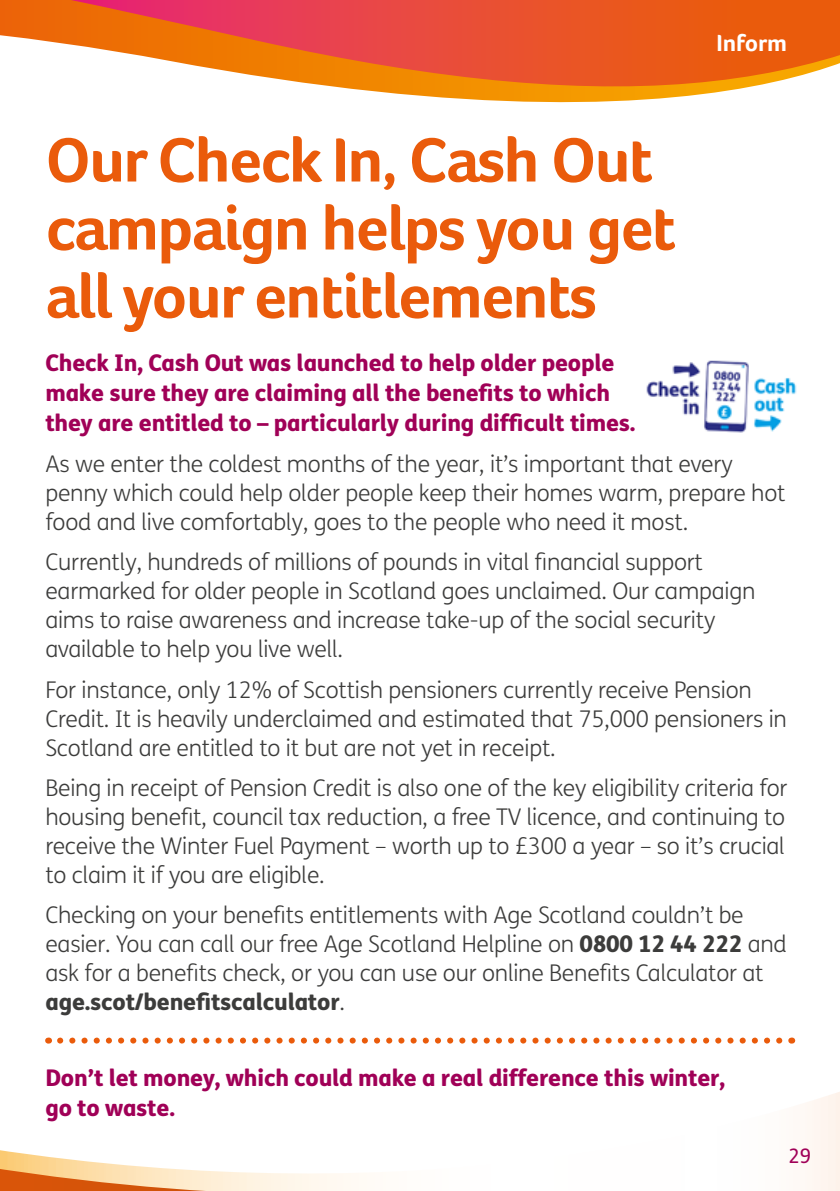
<style>
.page{position:relative;width:840px;height:1191px;background:#fff}
.page>*{position:absolute;margin:0;border:0;box-sizing:border-box;transform-origin:0 0}
.t1{font:700 64px/68px "Foco Age UK";letter-spacing:-.025em;color:#ea5b0b}
.t2{font:700 24px "Foco Age UK";color:#fff}
.t3{font:300 23px/29px "FS Me";letter-spacing:-.01em;color:#3c3c3b}
.t4{font:800 23px/30px "FS Me";letter-spacing:-.01em;color:#a00057}
.t5{font:20px "FS Me";color:#a00057}
.s1{font-weight:800}
</style>
<div class="page">
<div style="left:805px;top:1092px;width:34px;height:99px;background:#fef5ef"></div>
<svg style="left:0;top:1150px;width:359px;height:41px"></svg>
<svg style="left:0;top:0;width:839px;height:103px"></svg>
<img style="left:646px;top:360px;width:151px;height:73px">
<svg style="left:60px;top:1037px;width:723px;height:6px"></svg>
<p class="t2" style="left:716px;top:29px;width:72px">Inform</p>
<h1 class="t1" style="left:46px;top:126px;width:631px">Our Check In, Cash Out campaign helps you get all your entitlements</h1>
<p class="t4" style="left:45px;top:347px;width:591px">Check In, Cash Out was launched to help older people make sure they are claiming all the benefits to which they are entitled to – particularly during difficult times.</p>
<p class="t3" style="left:45px;top:448px;width:741px">As we enter the coldest months of the year, it’s important that every penny which could help older people keep their homes warm, prepare hot food and live comfortably, goes to the people who need it most.</p>
<p class="t3" style="left:45px;top:547px;width:711px">Currently, hundreds of millions of pounds in vital financial support earmarked for older people in Scotland goes unclaimed. Our campaign aims to raise awareness and increase take-up of the social security available to help you live well.</p>
<p class="t3" style="left:45px;top:674px;width:742px">For instance, only 12% of Scottish pensioners currently receive Pension<br>Credit. It is heavily underclaimed and estimated that 75,000 pensioners in<br>Scotland are entitled to it but are not yet in receipt.</p>
<p class="t3" style="left:45px;top:772px;width:743px;text-align:justify">Being in receipt of Pension Credit is also one of the key eligibility criteria for housing benefit, council tax reduction, a free TV licence, and continuing to receive the Winter Fuel Payment – worth up to £300 a year – so it’s crucial to claim it if you are eligible.</p>
<p class="t3" style="left:45px;top:900px;width:742px">Checking on your benefits entitlements with Age Scotland couldn’t be easier. You can call our free Age Scotland Helpline on <span class="s1">0800 12 44 222</span> and ask for a benefits check, or you can use our online Benefits Calculator at <span class="s1">age.scot/benefitscalculator</span>.</p>
<p class="t4" style="left:45px;top:1061px;width:681px">Don’t let money, which could make a real difference this winter, go to waste.</p>
<p class="t5" style="left:788px;top:1142px;width:24px">29</p>
</div>
